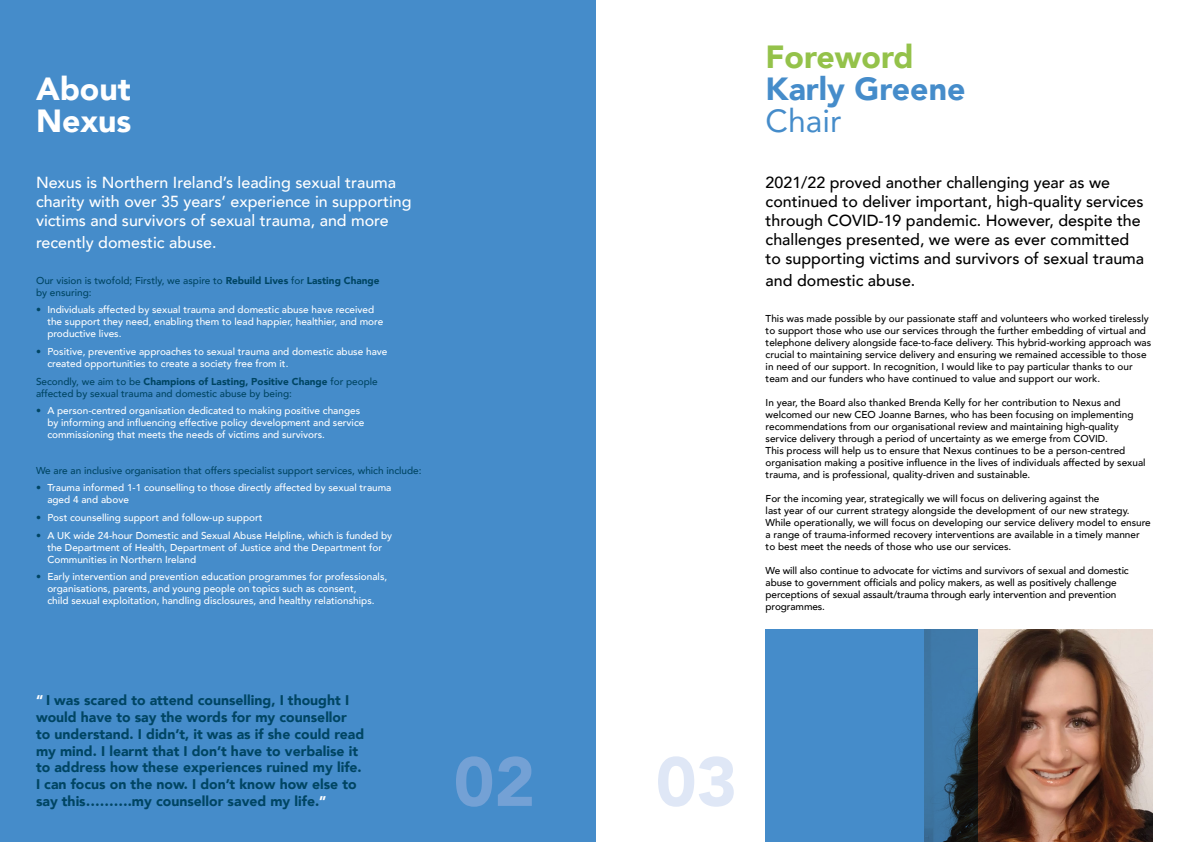
<style>
.page{position:relative;width:1191px;height:842px;background:#fff}
.page>*{position:absolute;margin:0;border:0;box-sizing:border-box;transform-origin:0 0}
.t1{font:900 68.8px "Avenir";color:#dfe7f6}
.t2{font:900 68.8px "Avenir";color:#74a1d5}
.t3{font:900 32px/32px "Avenir";color:#458cca}
.t4{font:900 32px/32px "Avenir";color:#fff}
.t5{font:900 32px "Avenir";color:#94c24a}
.t6{font:500 16px/19.2px "Avenir";color:#000}
.t7{font:500 16px/19.2px "Avenir";color:#fff}
.t8{font:900 14px/16.8px "Avenir";color:#004563}
.t9{font:500 10px/12px "Avenir";color:#000}
.t10{font:500 10px/12px "Avenir";color:#fff}
.t11{font:500 10px/12px "Avenir";color:#004563}
.s1{font-weight:900}
.s2{color:#004563}
.s3{color:#fff}
.s4{font-weight:400}
</style>
<div class="page">
<div style="left:0;top:0;width:595px;height:842px;background:#458cca"></div>
<img style="left:978px;top:630px;width:174px;height:212px">
<svg style="left:765px;top:630px;width:213px;height:212px;background:#4081b8"></svg>
<p class="t4" style="left:36px;top:72px;width:97px">About<br>Nexus</p>
<p class="t7" style="left:36px;top:171px;width:377px">Nexus is Northern Ireland’s leading sexual trauma charity with over 35 years’ experience in supporting victims and survivors of sexual trauma, and more</p>
<p class="t7" style="left:36px;top:231px;width:182px">recently domestic abuse.</p>
<p class="t11" style="left:36px;top:273px;width:345px">Our vision is twofold; Firstly, we aspire to <span class="s1">Rebuild Lives</span> for <span class="s1">Lasting Change </span>by ensuring:</p>
<p class="t10" style="left:47px;top:303px;width:337px;text-indent:-11px"><span class="s2">•</span> Individuals affected by sexual trauma and domestic abuse have received the support they need, enabling them to lead happier, healthier, and more productive lives.</p>
<p class="t10" style="left:47px;top:345px;width:341px;text-indent:-11px"><span class="s2">•</span> Positive, preventive approaches to sexual trauma and domestic abuse have created opportunities to create a society free from it.</p>
<p class="t11" style="left:36px;top:374px;width:343px">Secondly, we aim to be <span class="s1">Champions of Lasting, Positive Change</span> for people affected by sexual trauma and domestic abuse by being:</p>
<p class="t10" style="left:47px;top:404px;width:318px;text-indent:-11px"><span class="s2">•</span> A person-centred organisation dedicated to making positive changes by informing and influencing effective policy development and service commissioning that meets the needs of victims and survivors.</p>
<p class="t11" style="left:36px;top:463px;width:387px">We are an inclusive organisation that offers specialist support services, which include:</p>
<p class="t10" style="left:47px;top:481px;width:346px;text-indent:-11px"><span class="s2">•</span> Trauma informed 1-1 counselling to those directly affected by sexual trauma aged 4 and above</p>
<p class="t10" style="left:36px;top:511px;width:228px"><span class="s2">•</span> Post counselling support and follow-up support</p>
<p class="t10" style="left:47px;top:528px;width:346px;text-indent:-11px"><span class="s2">•</span> A UK wide 24-hour Domestic and Sexual Abuse Helpline, which is funded by the Department of Health, Department of Justice and the Department for<br>Communities in Northern Ireland</p>
<p class="t10" style="left:47px;top:570px;width:341px;text-indent:-11px"><span class="s2">•</span> Early intervention and prevention education programmes for professionals, organisations, parents, and young people on topics such as consent,<br>child sexual exploitation, handling disclosures, and healthy relationships.</p>
<p class="t8" style="left:36px;top:691px;width:330px"><span class="s3">“</span> I was scared to attend counselling, I thought I would have to say the words for my counsellor to understand. I didn’t, it was as if she could read my mind. I learnt that I don’t have to verbalise it to address how these experiences ruined my life.<br>I can focus on the now. I don’t know how else to say this……….my counsellor saved my life.<span class="s3">”</span></p>
<p class="t2" style="left:454px;top:723px;width:83px">02</p>
<p class="t5" style="left:765px;top:29px;width:150px">Foreword</p>
<p class="t3" style="left:765px;top:72px;width:201px">Karly Greene<br><span class="s4">Chair</span></p>
<p class="t6" style="left:765px;top:171px;width:380px">2021/22 proved another challenging year as we continued to deliver important, high-quality services through COVID-19 pandemic. However, despite the challenges presented, we were as ever committed to supporting victims and survivors of sexual trauma</p>
<p class="t6" style="left:765px;top:270px;width:151px">and domestic abuse.</p>
<p class="t9" style="left:765px;top:312px;width:387px">This was made possible by our passionate staff and volunteers who worked tirelessly to support those who use our services through the further embedding of virtual and telephone delivery alongside face-to-face delivery. This hybrid-working approach was crucial to maintaining service delivery and ensuring we remained accessible to those in need of our support. In recognition, I would like to pay particular thanks to our team and our funders who have continued to value and support our work.</p>
<p class="t9" style="left:765px;top:396px;width:381px">In year, the Board also thanked Brenda Kelly for her contribution to Nexus and welcomed our new CEO Joanne Barnes, who has been focusing on implementing recommendations from our organisational review and maintaining high-quality service delivery through a period of uncertainty as we emerge from COVID.<br>This process will help us to ensure that Nexus continues to be a person-centred organisation making a positive influence in the lives of individuals affected by sexual trauma, and is professional, quality-driven and sustainable.</p>
<p class="t9" style="left:765px;top:492px;width:387px">For the incoming year, strategically we will focus on delivering against the<br>last year of our current strategy alongside the development of our new strategy.<br>While operationally, we will focus on developing our service delivery model to ensure a range of trauma-informed recovery interventions are available in a timely manner to best meet the needs of those who use our services.</p>
<p class="t9" style="left:765px;top:564px;width:365px">We will also continue to advocate for victims and survivors of sexual and domestic abuse to government officials and policy makers, as well as positively challenge perceptions of sexual assault/trauma through early intervention and prevention programmes.</p>
<p class="t1" style="left:656px;top:723px;width:83px">03</p>
</div>
